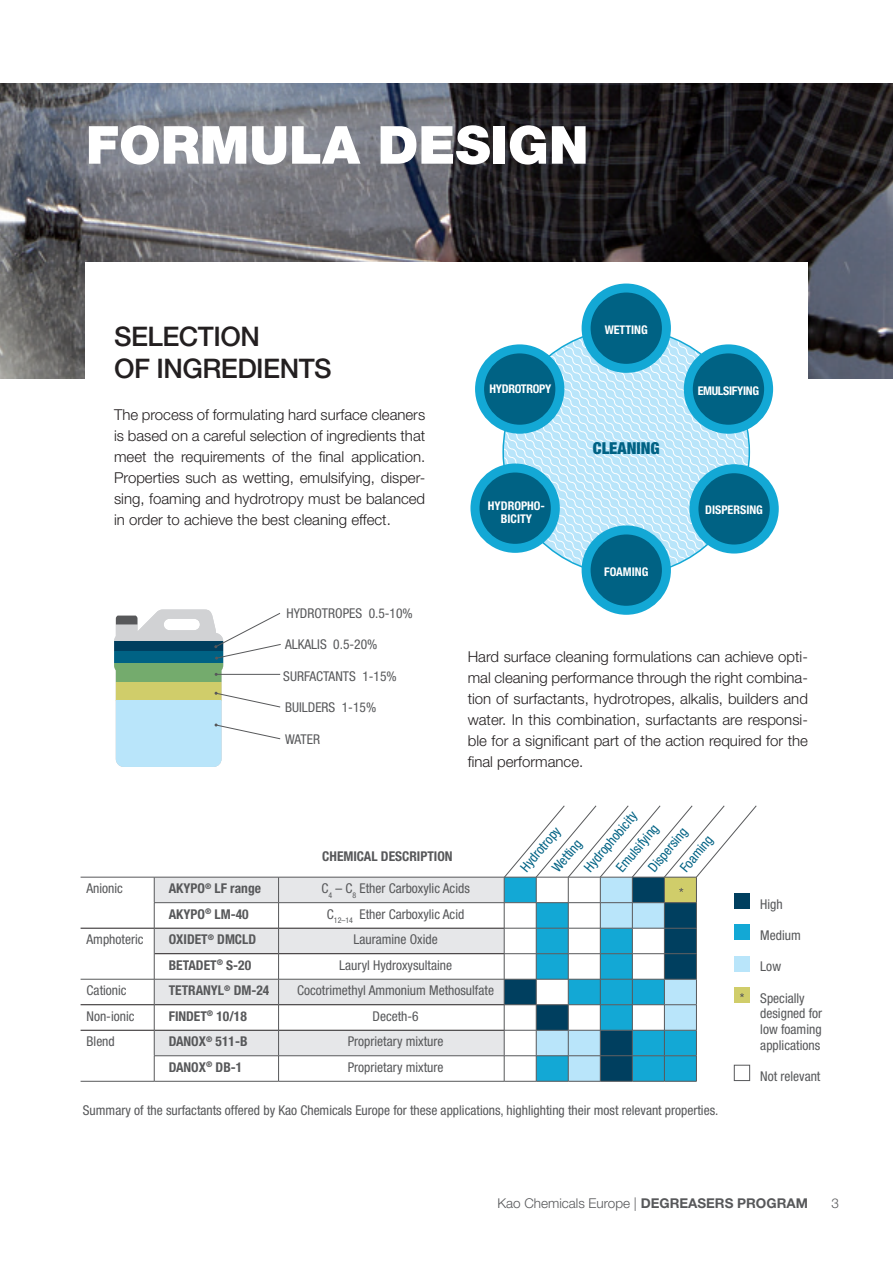
<style>
.page{position:relative;width:893px;height:1263px;background:#fff}
.page>*{position:absolute;margin:0;border:0;box-sizing:border-box;transform-origin:0 0}
.t1{font:900 52.5px "Helvetica Neue LT Std";color:#fff}
.t2{font:500 27px/31.5px "Helvetica Neue LT Std";letter-spacing:-.02em;color:#231f20}
.t3{font:900 condensed 16.5px "Helvetica Neue LT Std";color:#006284}
.t4{font:300 15px/21px "Helvetica Neue LT Std";color:#231f20;text-align:justify}
.t5{font:condensed 13.5px/15.8px "Helvetica Neue LT Std";color:#57585a}
.t6{font:700 condensed 13.5px "Helvetica Neue LT Std";color:#57585a}
.t7{font:condensed 13.5px "Helvetica Neue LT Std";color:#006284}
.t8{font:300 13.5px "Helvetica Neue LT Std";color:#57585a}
.t9{font:700 condensed 12px/13.5px "Helvetica Neue LT Std";color:#fff;text-align:center}
.t10{font:700 condensed 12px "Helvetica Neue LT Std";letter-spacing:-.025em;color:#fff}
.s1{font-weight:700}
</style>
<div class="page">
<img style="left:0;top:84px;width:893px;height:294px">
<div style="left:155px;top:878px;width:349px;height:24px;background:#e6e7e9"></div>
<svg style="left:155px;top:903px;width:349px;height:178px"></svg>
<hr style="left:154px;top:902px;width:125px;height:1px;background:#57585a">
<hr style="left:279px;top:902px;width:225px;height:1px;background:#57585a">
<hr style="left:81px;top:1081px;width:73px;height:1px;background:#57585a">
<hr style="left:154px;top:1081px;width:125px;height:1px;background:#57585a">
<hr style="left:279px;top:1081px;width:225px;height:1px;background:#57585a">
<hr style="left:81px;top:928px;width:73px;height:1px;background:#231f20">
<hr style="left:154px;top:928px;width:124px;height:1px;background:#231f20">
<hr style="left:279px;top:928px;width:225px;height:1px;background:#231f20">
<hr style="left:81px;top:979px;width:73px;height:1px;background:#57585a">
<hr style="left:154px;top:979px;width:125px;height:1px;background:#57585a">
<hr style="left:279px;top:979px;width:225px;height:1px;background:#57585a">
<hr style="left:154px;top:953px;width:124px;height:1px;background:#231f20">
<hr style="left:279px;top:953px;width:225px;height:1px;background:#231f20">
<hr style="left:81px;top:1004px;width:73px;height:1px;background:#231f20">
<hr style="left:154px;top:1004px;width:124px;height:1px;background:#231f20">
<hr style="left:279px;top:1004px;width:225px;height:1px;background:#231f20">
<hr style="left:81px;top:1030px;width:73px;height:1px;background:#231f20">
<hr style="left:154px;top:1030px;width:124px;height:1px;background:#231f20">
<hr style="left:279px;top:1030px;width:225px;height:1px;background:#231f20">
<hr style="left:154px;top:1055px;width:125px;height:1px;background:#57585a">
<hr style="left:279px;top:1055px;width:225px;height:1px;background:#57585a">
<svg style="left:154px;top:878px;width:1px;height:203px"></svg>
<svg style="left:278px;top:878px;width:1px;height:203px"></svg>
<hr style="left:504px;top:1081px;width:32px;height:1px;background:#57585a">
<hr style="left:536px;top:1081px;width:32px;height:1px;background:#57585a">
<hr style="left:568px;top:1081px;width:32px;height:1px;background:#57585a">
<hr style="left:600px;top:1081px;width:32px;height:1px;background:#57585a">
<hr style="left:632px;top:1081px;width:32px;height:1px;background:#57585a">
<hr style="left:664px;top:1081px;width:33px;height:1px;background:#57585a">
<hr style="left:81px;top:877px;width:73px;height:1px;background:#57585a">
<hr style="left:154px;top:877px;width:125px;height:1px;background:#57585a">
<hr style="left:279px;top:877px;width:225px;height:1px;background:#57585a">
<div style="left:85px;top:262px;width:723px;height:148px;background:#fff"></div>
<svg style="left:503px;top:329px;width:246px;height:246px"></svg>
<div style="left:586px;top:288px;width:80px;height:80px;background:#006284;border-radius:50%"></div>
<div style="left:582px;top:283px;width:89px;height:90px;border:9px solid #13a8d5;border-radius:50%"></div>
<div style="left:586px;top:530px;width:80px;height:80px;background:#006284;border-radius:50%"></div>
<div style="left:582px;top:525px;width:89px;height:90px;border:9px solid #13a8d5;border-radius:50%"></div>
<div style="left:694px;top:469px;width:80px;height:80px;background:#006284;border-radius:50%"></div>
<div style="left:689px;top:464px;width:90px;height:89px;border:9px solid #13a8d5;border-radius:50%"></div>
<div style="left:475px;top:468px;width:80px;height:80px;background:#006284;border-radius:50%"></div>
<div style="left:470px;top:463px;width:90px;height:90px;border:9px solid #13a8d5;border-radius:50%"></div>
<div style="left:688px;top:349px;width:81px;height:80px;background:#006284;border-radius:50%"></div>
<div style="left:684px;top:344px;width:89px;height:90px;border:9px solid #13a8d5;border-radius:50%"></div>
<div style="left:480px;top:349px;width:80px;height:80px;background:#006284;border-radius:50%"></div>
<div style="left:475px;top:344px;width:89px;height:90px;border:9px solid #13a8d5;border-radius:50%"></div>
<svg style="left:504px;top:805px;width:253px;height:276px"></svg>
<svg style="left:114px;top:609px;width:167px;height:158px"></svg>
<h1 class="t1" style="left:86px;top:114px;width:504px">FORMULA DESIGN</h1>
<h2 class="t2" style="left:114px;top:321px;width:219px">SELECTION<br>OF INGREDIENTS</h2>
<p class="t4" style="left:114px;top:404px;width:313px">The process of formulating hard surface cleaners is based on a careful selection of ingredients that meet the requirements of the final application.<br>Properties such as wetting, emulsifying, disper&shy;sing, foaming and hydrotropy must be balanced in order to achieve the best cleaning effect.</p>
<p class="t5" style="left:286px;top:605px;width:128px">HYDROTROPES 0.5-10%</p>
<p class="t5" style="left:285px;top:637px;width:94px">ALKALIS 0.5-20%</p>
<p class="t5" style="left:283px;top:668px;width:115px">SURFACTANTS 1-15%</p>
<p class="t5" style="left:285px;top:700px;width:93px">BUILDERS 1-15%</p>
<p class="t5" style="left:285px;top:732px;width:37px">WATER</p>
<p class="t9" style="left:605px;top:323px;width:45px">WETTING</p>
<p class="t10" style="left:490px;top:381px;width:63px">HYDROTROPY</p>
<p class="t10" style="left:698px;top:383px;width:63px">EMULSIFYING</p>
<p class="t9" style="left:488px;top:499px;width:59px">HYDROPHO-<br>BICITY</p>
<p class="t3" style="left:593px;top:438px;width:68px">CLEANING</p>
<p class="t9" style="left:604px;top:564px;width:46px">FOAMING</p>
<p class="t9" style="left:705px;top:503px;width:59px">DISPERSING</p>
<p class="t4" style="left:468px;top:645px;width:342px">Hard surface cleaning formulations can achieve opti&shy;mal cleaning performance through the right combina&shy;tion of surfactants, hydrotropes, alkalis, builders and water. In this combination, surfactants are responsi&shy;ble for a significant part of the action required for the final performance.</p>
<p class="t6" style="left:322px;top:848px;width:132px">CHEMICAL DESCRIPTION</p>
<p class="t7" style="left:581px;top:865px;width:75px;rotate:-50deg">Hydrophobicity</p>
<p class="t7" style="left:613px;top:865px;width:59px;rotate:-50deg">Emulsifying</p>
<p class="t7" style="left:517px;top:865px;width:56px;rotate:-50deg">Hydrotropy</p>
<p class="t7" style="left:645px;top:865px;width:54px;rotate:-50deg">Dispersing</p>
<p class="t7" style="left:677px;top:865px;width:44px;rotate:-50deg">Foaming</p>
<p class="t7" style="left:549px;top:865px;width:39px;rotate:-50deg">Wetting</p>
<p class="t5" style="left:87px;top:880px;width:38px">Anionic</p>
<p class="t6" style="left:169px;top:880px;width:94px">AKYPO<sup>®</sup> LF range</p>
<p class="t5" style="left:321px;top:880px;width:150px">C<sub>4</sub> – C<sub>8</sub> Ether Carboxylic Acids</p>
<p class="t6" style="left:169px;top:906px;width:82px">AKYPO<sup>®</sup> LM-40</p>
<p class="t5" style="left:327px;top:906px;width:139px">C<sub>12–14</sub> Ether Carboxylic Acid</p>
<p class="t5" style="left:87px;top:931px;width:58px">Amphoteric</p>
<p class="t6" style="left:169px;top:931px;width:89px">OXIDET<sup>®</sup> DMCLD</p>
<p class="t5" style="left:354px;top:931px;width:86px">Lauramine Oxide</p>
<p class="t6" style="left:169px;top:957px;width:84px">BETADET<sup>®</sup> S-20</p>
<p class="t5" style="left:339px;top:957px;width:114px">Lauryl Hydroxysultaine</p>
<p class="t5" style="left:87px;top:982px;width:42px">Cationic</p>
<p class="t6" style="left:169px;top:982px;width:102px">TETRANYL<sup>®</sup> DM-24</p>
<p class="t5" style="left:297px;top:982px;width:198px">Cocotrimethyl Ammonium Methosulfate</p>
<p class="t5" style="left:87px;top:1008px;width:50px">Non-ionic</p>
<p class="t6" style="left:169px;top:1008px;width:80px">FINDET<sup>®</sup> 10/18</p>
<p class="t5" style="left:372px;top:1008px;width:48px">Deceth-6</p>
<p class="t5" style="left:87px;top:1033px;width:30px">Blend</p>
<p class="t6" style="left:169px;top:1033px;width:80px">DANOX<sup>®</sup> 511-B</p>
<p class="t5" style="left:348px;top:1033px;width:97px">Proprietary mixture</p>
<p class="t6" style="left:169px;top:1059px;width:75px">DANOX<sup>®</sup> DB-1</p>
<p class="t5" style="left:348px;top:1059px;width:97px">Proprietary mixture</p>
<p class="t5" style="left:83px;top:1102px;width:637px">Summary of the surfactants offered by Kao Chemicals Europe for these applications, highlighting their most relevant properties.</p>
<p class="t5" style="left:760px;top:896px;width:24px">High</p>
<p class="t5" style="left:760px;top:927px;width:42px">Medium</p>
<p class="t5" style="left:760px;top:958px;width:22px">Low</p>
<p class="t5" style="left:760px;top:990px;width:63px">Specially designed for low foaming applications</p>
<p class="t5" style="left:760px;top:1068px;width:62px">Not relevant</p>
<p class="t8" style="left:497px;top:1194px;width:312px">Kao Chemicals Europe | <span class="s1">DEGREASERS PROGRAM</span></p>
<p class="t8" style="left:831px;top:1194px;width:9px">3</p>
</div>
